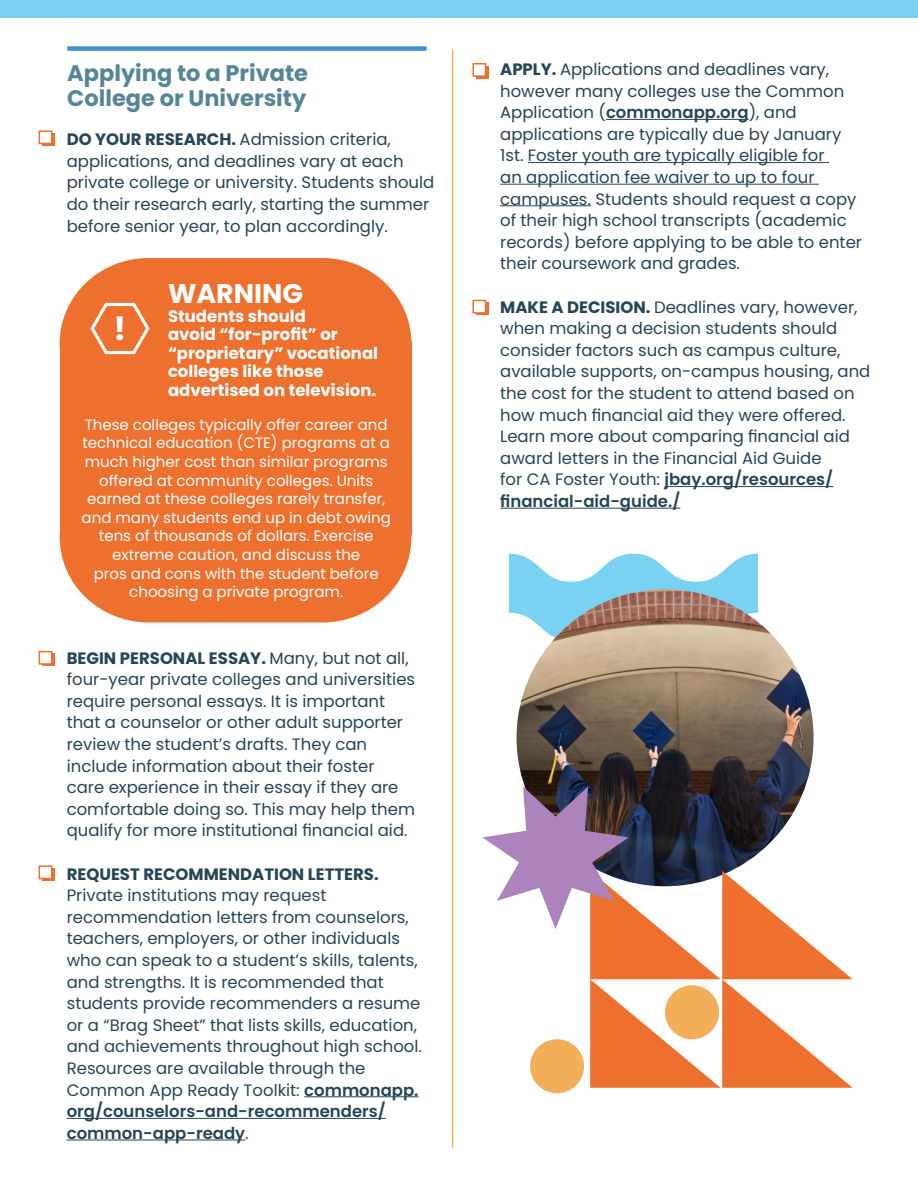
<style>
.page{position:relative;width:918px;height:1188px;background:#fff}
.page>*{position:absolute;margin:0;border:0;box-sizing:border-box;transform-origin:0 0}
.t1{font:700 32.55px "Poppins";color:#fff}
.t2{font:700 27px "Poppins";color:#fff}
.t3{font:700 22.5px/24.6px "Poppins";color:#558695}
.t4{font:16.5px/21.6px "Poppins";color:#264556}
.t5{font:700 16.5px/18.6px "Poppins";color:#fff}
.t6{font:700 16.5px "Poppins";color:#264556}
.t7{font:15px/18.6px "Poppins";color:#fff;text-align:center}
.s1{font-weight:700}
.s2{font-weight:600}
</style>
<div class="page">
<svg style="left:509px;top:554px;width:249px;height:87px"></svg>
<div style="left:67px;top:46px;width:360px;height:5px;background:#4190cd"></div>
<hr style="left:304px;top:1096px;width:115px;height:1px;background:#264556">
<hr style="left:67px;top:1118px;width:319px;height:1px;background:#264556">
<hr style="left:67px;top:1140px;width:178px;height:1px;background:#264556">
<hr style="left:606px;top:119px;width:143px;height:1px;background:#264556">
<hr style="left:528px;top:162px;width:301px;height:1px;background:#264556">
<hr style="left:500px;top:184px;width:319px;height:1px;background:#264556">
<hr style="left:500px;top:205px;width:91px;height:1px;background:#264556">
<hr style="left:665px;top:486px;width:168px;height:1px;background:#264556">
<hr style="left:500px;top:508px;width:180px;height:1px;background:#264556">
<hr style="left:452px;top:49px;width:1px;height:1098px;background:#f2ae58">
<div style="left:0;top:0;width:918px;height:17px;background:#7ad2f2"></div>
<img style="left:517px;top:589px;width:297px;height:297px;border-radius:148px">
<svg style="left:482px;top:787px;width:371px;height:301px"></svg>
<div style="left:665px;top:985px;width:54px;height:54px;background:#f2ae58;border-radius:50%"></div>
<div style="left:530px;top:1039px;width:54px;height:54px;background:#f2ae58;border-radius:50%"></div>
<div style="left:42px;top:133px;width:12px;height:13px;background:#ed702f"></div>
<div style="left:39px;top:131px;width:13px;height:12px;background:#fff"></div>
<div style="left:39px;top:130px;width:13px;height:14px;border:2px solid #ed702f"></div>
<div style="left:42px;top:654px;width:12px;height:12px;background:#ed702f"></div>
<div style="left:39px;top:652px;width:13px;height:12px;background:#fff"></div>
<div style="left:39px;top:651px;width:13px;height:14px;border:2px solid #ed702f"></div>
<div style="left:42px;top:868px;width:12px;height:13px;background:#ed702f"></div>
<div style="left:39px;top:866px;width:13px;height:13px;background:#fff"></div>
<div style="left:39px;top:865px;width:13px;height:14px;border:2px solid #ed702f"></div>
<div style="left:476px;top:66px;width:12px;height:12px;background:#ed702f"></div>
<div style="left:473px;top:64px;width:13px;height:12px;background:#fff"></div>
<div style="left:473px;top:63px;width:13px;height:14px;border:2px solid #ed702f"></div>
<div style="left:476px;top:303px;width:12px;height:12px;background:#ed702f"></div>
<div style="left:473px;top:301px;width:13px;height:12px;background:#fff"></div>
<div style="left:473px;top:300px;width:13px;height:14px;border:2px solid #ed702f"></div>
<div style="left:60px;top:341px;width:351px;height:194px;background:#ed702f"></div>
<svg style="left:60px;top:258px;width:351px;height:83px;fill:#ed702f"></svg>
<svg style="left:60px;top:535px;width:351px;height:87px;fill:#ed702f"></svg>
<svg style="left:89px;top:300px;width:62px;height:55px"></svg>
<h3 class="t3" style="left:67px;top:62px;width:242px">Applying to a Private<br>College or University</h3>
<p class="t4" style="left:67px;top:129px;width:369px"><span class="s1">DO YOUR RESEARCH.</span> Admission criteria, applications, and deadlines vary at each private college or university. Students should do their research early, starting the summer before senior year, to plan accordingly.</p>
<h2 class="t2" style="left:168px;top:277px;width:137px">WARNING</h2>
<p class="t5" style="left:168px;top:307px;width:212px">Students should<br>avoid “for-profit” or “proprietary” vocational colleges like those advertised on television.</p>
<p class="t7" style="left:82px;top:415px;width:311px">These colleges typically offer career and technical education (CTE) programs at a much higher cost than similar programs offered at community colleges. Units earned at these colleges rarely transfer, and many students end up in debt owing tens of thousands of dollars. Exercise extreme caution, and discuss the<br>pros and cons with the student before choosing a private program.</p>
<h1 class="t1" style="left:114px;top:309px;width:14px">!</h1>
<p class="t4" style="left:67px;top:647px;width:350px"><span class="s1">BEGIN PERSONAL ESSAY.</span> Many, but not all, four-year private colleges and universities require personal essays. It is important that a counselor or other adult supporter review the student’s drafts. They can include information about their foster care experience in their essay if they are comfortable doing so. This may help them qualify for more institutional financial aid.</p>
<p class="t6" style="left:67px;top:864px;width:313px">REQUEST RECOMMENDATION LETTERS.</p>
<p class="t4" style="left:67px;top:885px;width:357px">Private institutions may request recommendation letters from counselors, teachers, employers, or other individuals who can speak to a student’s skills, talents, and strengths. It is recommended that students provide recommenders a resume or a “Brag Sheet” that lists skills, education, and achievements throughout high school.<br>Resources are available through the Common App Ready Toolkit: <span class="s2">commonapp. org/counselors-and-recommenders/ common-app-ready</span>.</p>
<p class="t4" style="left:500px;top:59px;width:363px"><span class="s1">APPLY.</span> Applications and deadlines vary, however many colleges use the Common Application (<span class="s2">commonapp.org</span>), and applications are typically due by January 1st. Foster youth are typically eligible for<br>an application fee waiver to up to four campuses. Students should request a copy of their high school transcripts (academic records) before applying to be able to enter their coursework and grades.</p>
<p class="t4" style="left:500px;top:296px;width:372px"><span class="s1">MAKE A DECISION.</span> Deadlines vary, however, when making a decision students should consider factors such as campus culture, available supports, on-campus housing, and the cost for the student to attend based on how much financial aid they were offered.<br>Learn more about comparing financial aid award letters in the Financial Aid Guide<br>for CA Foster Youth: <span class="s2">jbay.org/resources/ financial-aid-guide./</span></p>
</div>
